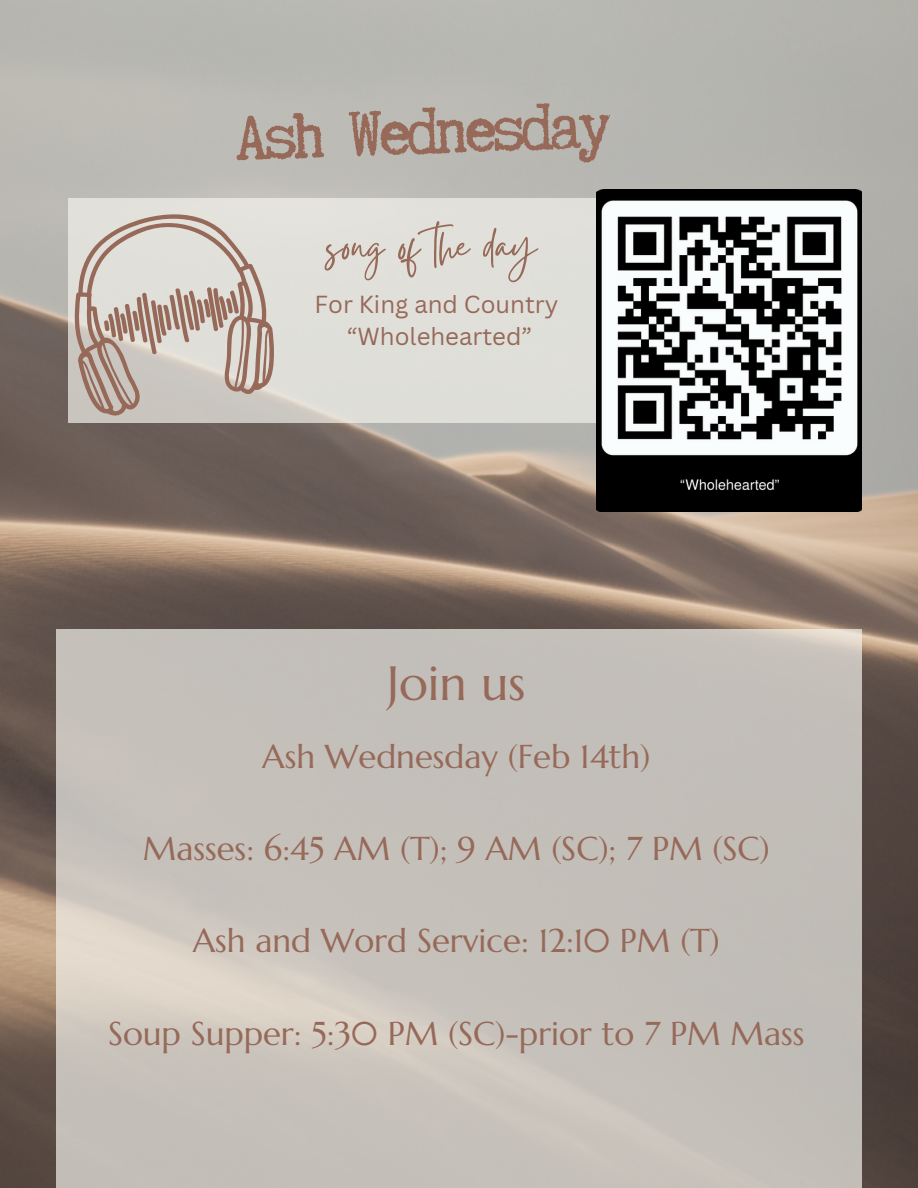
<style>
.page{position:relative;width:918px;height:1188px;background:#fff}
.page>*{position:absolute;margin:0;border:0;box-sizing:border-box;transform-origin:0 0}
.t1{font:75.45px "Truetypewriter Polygl OTT";color:#966959}
.t2{font:55.5px "Gistesy";color:#966959}
.t3{font:48px "Marcellus";color:#966959}
.t4{font:33px "Marcellus";color:#966959}
.t5{font:24px "Canva Sans";color:#966959}
</style>
<div class="page">
<img style="left:0;top:0;width:918px;height:1188px">
<div style="left:69px;top:199px;width:588px;height:224px;background:#e0dfd9"></div>
<svg style="left:56px;top:199px;width:227px;height:223px"></svg>
<svg style="left:103px;top:286px;width:136px;height:69px"></svg>
<img style="left:596px;top:189px;width:266px;height:323px">
<svg style="left:56px;top:629px;width:805px;height:559px;background:#c6c0ba"></svg>
<h1 class="t1" style="left:234px;top:99px;width:378px;rotate:-2deg">Ash Wednesday</h1>
<h2 class="t2" style="left:326px;top:207px;width:212px">song of the day</h2>
<p class="t5" style="left:315px;top:287px;width:245px">For King and Country</p>
<p class="t5" style="left:347px;top:320px;width:187px">“Wholehearted”</p>
<p class="t3" style="left:387px;top:654px;width:140px">Join us</p>
<h3 class="t4" style="left:262px;top:736px;width:389px">Ash Wednesday (Feb 14th)</h3>
<h4 class="t4" style="left:143px;top:828px;width:629px">Masses: 6:45 AM (T); 9 AM (SC); 7 PM (SC)</h4>
<h4 class="t4" style="left:193px;top:920px;width:529px">Ash and Word Service: 12:10 PM (T)</h4>
<h4 class="t4" style="left:108px;top:1013px;width:698px">Soup Supper: 5:30 PM (SC)-prior to 7 PM Mass</h4>
</div>
